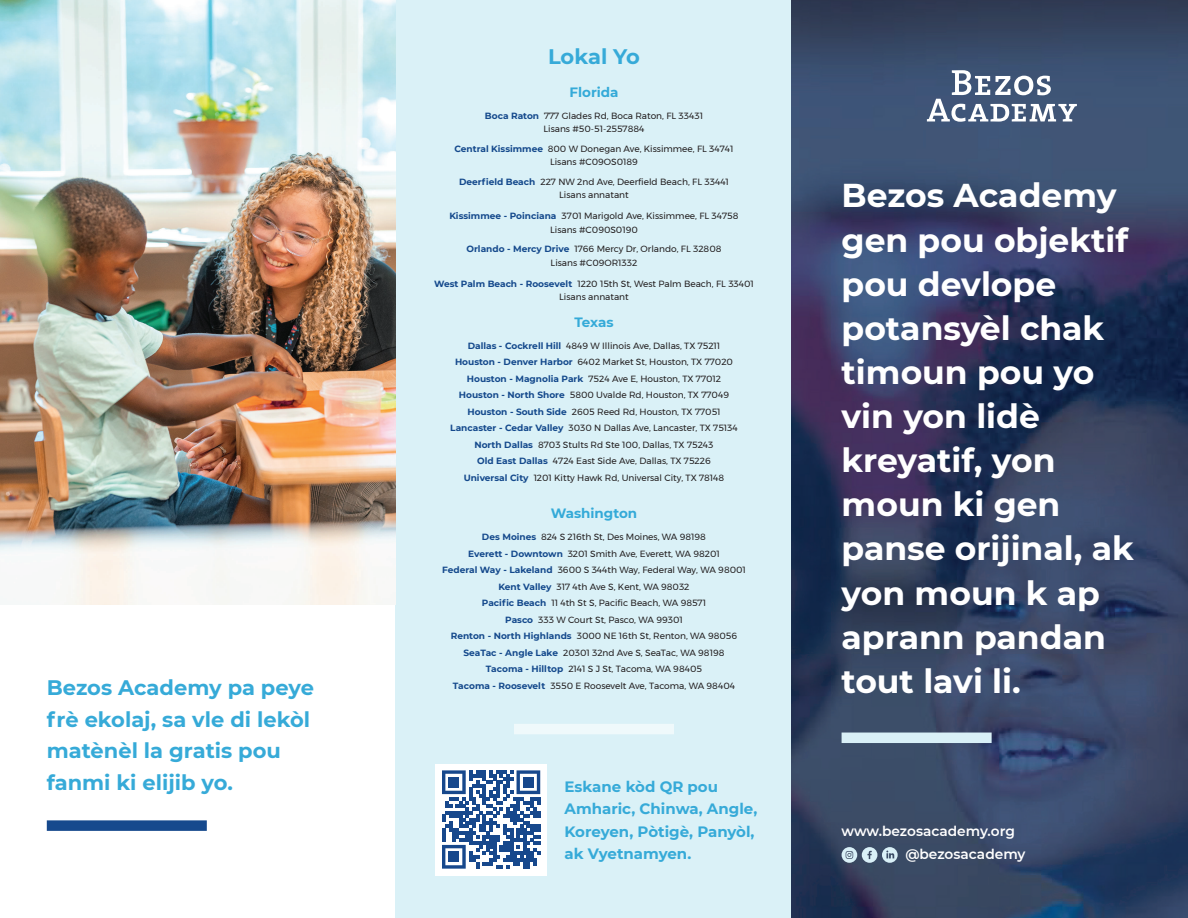
<style>
.page{position:relative;width:1188px;height:918px;background:#fff}
.page>*{position:absolute;margin:0;border:0;box-sizing:border-box;transform-origin:0 0}
.t1{font:700 33px/44.1px "Montserrat";color:#fff}
.t2{font:700 21px/31.5px "Montserrat";color:#36aad8}
.t3{font:700 15px/22.5px "Montserrat";color:#36aad8}
.t4{font:600 13.8px/23.2px "Montserrat";color:#fff}
.t5{font:700 13.5px "Montserrat";color:#34aad8}
.t6{font:9px/16.5px "Montserrat";color:#231f20;text-align:center}
.s1{font-weight:700;color:#14498c}
</style>
<div class="page">
<div style="left:395px;top:0;width:397px;height:918px;background:#daf1f7"></div>
<div style="left:47px;top:820px;width:160px;height:11px;background:#16498d"></div>
<img style="left:792px;top:0;width:396px;height:918px">
<svg style="left:927px;top:70px;width:150px;height:52px"></svg>
<svg style="left:842px;top:847px;width:56px;height:16px"></svg>
<div style="left:842px;top:733px;width:150px;height:10px;background:#d9f0f7"></div>
<img style="left:0;top:0;width:396px;height:604px">
<div style="left:435px;top:764px;width:112px;height:111px;background:#fff"></div>
<svg style="left:442px;top:770px;width:98px;height:99px"></svg>
<div style="left:449px;top:777px;width:10px;height:10px;background:#17488c"></div>
<div style="left:523px;top:777px;width:10px;height:10px;background:#17488c"></div>
<div style="left:449px;top:852px;width:10px;height:10px;background:#17488c"></div>
<div style="left:514px;top:724px;width:160px;height:10px;background:#eff9fb"></div>
<h2 class="t2" style="left:47px;top:671px;width:269px">Bezos Academy pa peye frè ekolaj, sa vle di lekòl matènèl la gratis pou fanmi ki elijib yo.</h2>
<h2 class="t2" style="left:548px;top:39px;width:93px">Lokal Yo</h2>
<h3 class="t5" style="left:569px;top:82px;width:51px">Florida</h3>
<p class="t6" style="left:485px;top:109px;width:220px;line-height:13.5px"><span class="s1">Boca Raton</span> 777 Glades Rd, Boca Raton, FL 33431<br>Lisans #50-51-2557884</p>
<p class="t6" style="left:454px;top:142px;width:281px;line-height:13.5px"><span class="s1">Central Kissimmee</span> 800 W Donegan Ave, Kissimmee, FL 34741<br>Lisans #C09OS0189</p>
<p class="t6" style="left:459px;top:175px;width:271px;line-height:13.5px"><span class="s1">Deerfield Beach</span> 227 NW 2nd Ave, Deerfield Beach, FL 33441<br>Lisans annatant</p>
<p class="t6" style="left:449px;top:209px;width:291px;line-height:13.5px"><span class="s1">Kissimmee - Poinciana</span> 3701 Marigold Ave, Kissimmee, FL 34758<br>Lisans #C090S0190</p>
<p class="t6" style="left:467px;top:242px;width:256px;line-height:13.5px"><span class="s1">Orlando - Mercy Drive</span> 1766 Mercy Dr, Orlando, FL 32808<br>Lisans #C09OR1332</p>
<p class="t6" style="left:434px;top:277px;width:321px;line-height:13.5px"><span class="s1">West Palm Beach - Roosevelt</span> 1220 15th St, West Palm Beach, FL 33401<br>Lisans annatant</p>
<h3 class="t5" style="left:574px;top:312px;width:41px">Texas</h3>
<p class="t6" style="left:450px;top:337px;width:289px"><span class="s1">Dallas - Cockrell Hill</span> 4849 W Illinois Ave, Dallas, TX 75211<br><span class="s1">Houston - Denver Harbor</span> 6402 Market St, Houston, TX 77020<br><span class="s1">Houston - Magnolia Park</span> 7524 Ave E, Houston, TX 77012<br><span class="s1">Houston - North Shore</span> 5800 Uvalde Rd, Houston, TX 77049<br><span class="s1">Houston - South Side</span> 2605 Reed Rd, Houston, TX 77051<br><span class="s1">Lancaster - Cedar Valley</span> 3030 N Dallas Ave, Lancaster, TX 75134<br><span class="s1">North Dallas</span> 8703 Stults Rd Ste 100, Dallas, TX 75243<br><span class="s1">Old East Dallas</span> 4724 East Side Ave, Dallas, TX 75226<br><span class="s1">Universal City</span> 1201 Kitty Hawk Rd, Universal City, TX 78148</p>
<h3 class="t5" style="left:551px;top:504px;width:88px">Washington</h3>
<p class="t6" style="left:442px;top:529px;width:305px"><span class="s1">Des Moines</span> 824 S 216th St, Des Moines, WA 98198<br><span class="s1">Everett - Downtown</span> 3201 Smith Ave, Everett, WA 98201<br><span class="s1">Federal Way - Lakeland</span> 3600 S 344th Way, Federal Way, WA 98001<br><span class="s1">Kent Valley</span> 317 4th Ave S, Kent, WA 98032<br><span class="s1">Pacific Beach</span> 11 4th St S, Pacific Beach, WA 98571<br><span class="s1">Pasco</span> 333 W Court St, Pasco, WA 99301<br><span class="s1">Renton - North Highlands</span> 3000 NE 16th St, Renton, WA 98056<br><span class="s1">SeaTac - Angle Lake</span> 20301 32nd Ave S, SeaTac, WA 98198<br><span class="s1">Tacoma - Hilltop</span> 2141 S J St, Tacoma, WA 98405<br><span class="s1">Tacoma - Roosevelt</span> 3550 E Roosevelt Ave, Tacoma, WA 98404</p>
<h3 class="t3" style="left:565px;top:774px;width:194px">Eskane kòd QR pou<br>Amharic, Chinwa, Angle,<br>Koreyen, Pòtigè, Panyòl, ak Vyetnamyen.</h3>
<h1 class="t1" style="left:842px;top:172px;width:294px">Bezos Academy gen pou objektif pou devlope potansyèl chak timoun pou yo vin yon lidè kreyatif, yon moun ki gen panse orijinal, ak yon moun k ap aprann pandan tout lavi li.</h1>
<h3 class="t4" style="left:905px;top:818px;width:122px;text-indent:-64px">www.bezosacademy.org @bezosacademy</h3>
</div>
